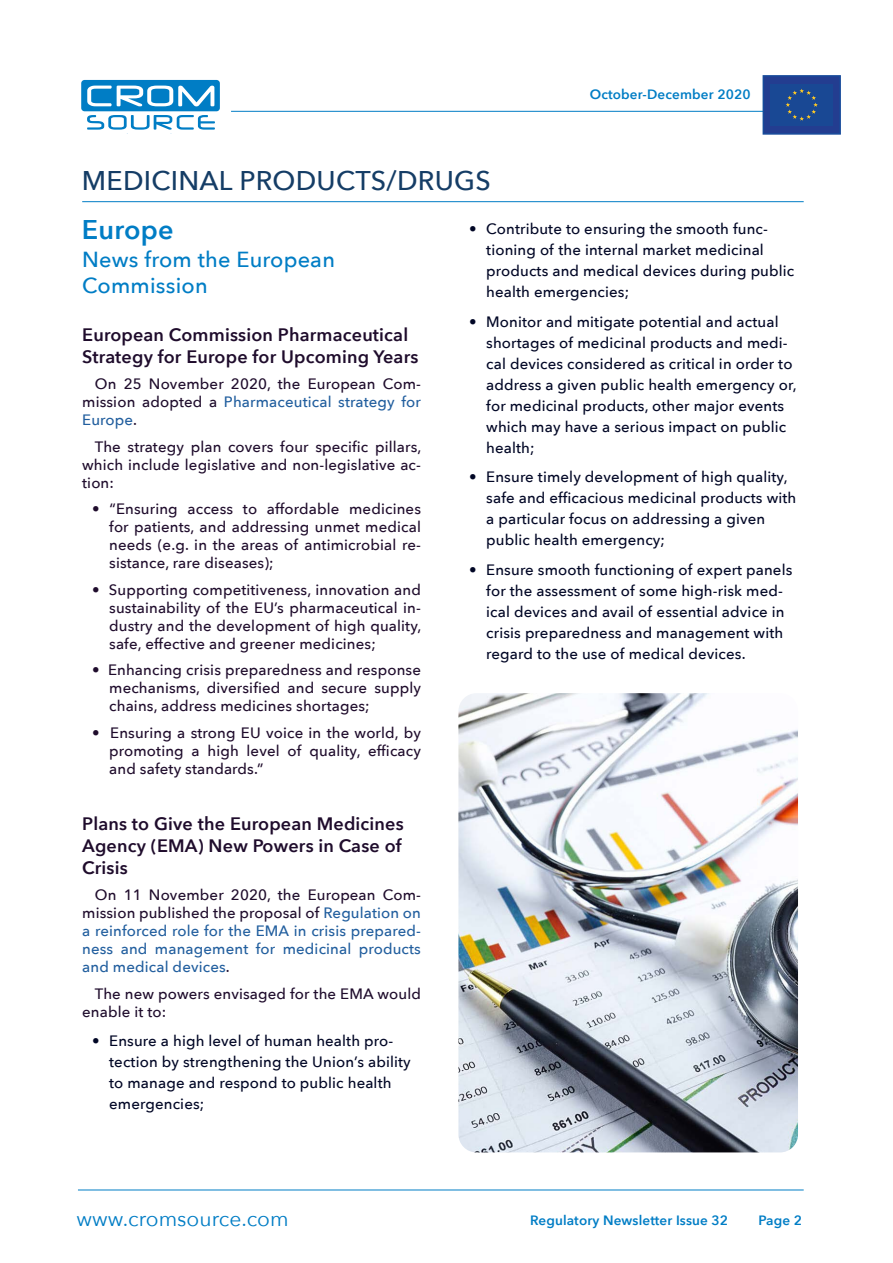
<style>
.page{position:relative;width:893px;height:1263px;background:#fff}
.page>*{position:absolute;margin:0;border:0;box-sizing:border-box;transform-origin:0 0}
.t1{font:500 27px "Avenir Next";letter-spacing:.01em;color:#153d66}
.t2{font:600 27px "Avenir Next";letter-spacing:.01em;color:#007dc5}
.t3{font:500 21.75px/26.1px "Avenir Next";letter-spacing:.01em;color:#007dc5}
.t4{font:21px "Avenir Next";color:#007dc5}
.t5{font:600 18px/21.6px "Avenir Next";letter-spacing:.01em;color:#1f0c2c}
.t6{font:500 15px/21px "Avenir Next";letter-spacing:.01em;color:#000625}
.t7{font:500 15px/26.5px "Avenir Next";letter-spacing:.01em;color:#1f0c2c}
.t8{font:500 15px "Avenir Next";letter-spacing:.01em;color:#215e9e}
.t9{font:600 13.5px "Avenir Next";letter-spacing:.01em;color:#007dc5}
.s1{color:#1f0c2c}
.s2{color:#215e9e}
</style>
<div class="page">
<hr style="left:231px;top:111px;width:573px;height:1px;background:#007dc5">
<div style="left:81px;top:80px;width:139px;height:31px;background:#007dc5;border-radius:3px"></div>
<svg style="left:87px;top:86px;width:127px;height:20px"></svg>
<svg style="left:87px;top:115px;width:128px;height:19px"></svg>
<div style="left:763px;top:75px;width:78px;height:60px;background:#233d90;border:2px solid #174b9b"></div>
<hr style="left:78px;top:1189px;width:726px;height:1px;background:#007dc5">
<hr style="left:82px;top:201px;width:722px;height:1px;background:#007dc5">
<div style="left:770px;top:84px;width:63px;height:42px;background:#194894"></div>
<svg style="left:786px;top:89px;width:32px;height:32px"></svg>
<img style="left:458px;top:693px;width:340px;height:459px">
<p class="t9" style="left:590px;top:83px;width:162px">October-December 2020</p>
<h1 class="t1" style="left:82px;top:157px;width:411px">MEDICINAL PRODUCTS/DRUGS</h1>
<h1 class="t2" style="left:82px;top:206px;width:93px">Europe</h1>
<h2 class="t3" style="left:82px;top:245px;width:254px">News from the European<br>Commission</h2>
<p class="t5" style="left:82px;top:324px;width:338px">European Commission Pharmaceutical<br>Strategy for Europe for Upcoming Years</p>
<p class="t8" style="left:82px;top:389px;width:340px"><span class="s1">mission adopted a</span> Pharmaceutical strategy for</p>
<p class="t6" style="left:486px;top:218px;width:283px">Contribute to ensuring the smooth func-</p>
<p class="t6" style="left:469px;top:218px;width:9px">•</p>
<p class="t6" style="left:486px;top:239px;width:279px">tioning of the internal market medicinal</p>
<p class="t6" style="left:486px;top:260px;width:310px">products and medical devices during public health emergencies;</p>
<p class="t6" style="left:486px;top:310px;width:294px">Monitor and mitigate potential and actual</p>
<p class="t6" style="left:469px;top:310px;width:9px">•</p>
<p class="t6" style="left:486px;top:331px;width:303px">shortages of medicinal products and medi-</p>
<p class="t6" style="left:486px;top:373px;width:312px">address a given public health emergency or, for medicinal products, other major events which may have a serious impact on public health;</p>
<p class="t6" style="left:486px;top:466px;width:303px">Ensure timely development of high quality,</p>
<p class="t6" style="left:486px;top:352px;width:308px">cal devices considered as critical in order to</p>
<p class="t7" style="left:149px;top:370px;width:76px">November</p>
<p class="t7" style="left:231px;top:370px;width:71px">2020, the</p>
<p class="t7" style="left:95px;top:370px;width:23px">On</p>
<p class="t7" style="left:95px;top:406px;width:328px;text-indent:-13px"><span class="s2">Europe</span>.<br>The strategy plan covers four specific pillars,</p>
<p class="t7" style="left:82px;top:469px;width:33px">tion:</p>
<p class="t7" style="left:124px;top:370px;width:19px">25</p>
<p class="t7" style="left:383px;top:370px;width:40px">Com-</p>
<p class="t7" style="left:308px;top:370px;width:69px">European</p>
<p class="t7" style="left:82px;top:451px;width:340px">which include legislative and non-legislative ac-</p>
<p class="t7" style="left:349px;top:495px;width:73px">medicines</p>
<p class="t6" style="left:469px;top:466px;width:9px">•</p>
<p class="t6" style="left:486px;top:487px;width:312px">safe and efficacious medicinal products with a particular focus on addressing a given public health emergency;</p>
<p class="t6" style="left:486px;top:558px;width:308px">Ensure smooth functioning of expert panels</p>
<p class="t7" style="left:267px;top:495px;width:74px">affordable</p>
<p class="t7" style="left:109px;top:499px;width:313px;line-height:18px;text-indent:-17px">• “Ensuring<br>for patients, and addressing unmet medical</p>
<p class="t7" style="left:109px;top:549px;width:166px">sistance, rare diseases ;(</p>
<p class="t7" style="left:243px;top:495px;width:16px">to</p>
<p class="t7" style="left:188px;top:495px;width:47px">access</p>
<p class="t7" style="left:109px;top:531px;width:313px">needs ( g.e . in the areas of antimicrobial re-</p>
<p class="t7" style="left:109px;top:576px;width:314px">Supporting competitiveness, innovation and</p>
<p class="t6" style="left:469px;top:558px;width:9px">•</p>
<p class="t6" style="left:486px;top:579px;width:298px">for the assessment of some high-risk med-</p>
<p class="t6" style="left:486px;top:621px;width:298px">crisis preparedness and management with regard to the use of medical devices.</p>
<p class="t7" style="left:92px;top:576px;width:9px">•</p>
<p class="t7" style="left:109px;top:594px;width:313px">sustainability of the EU s’ pharmaceutical in-</p>
<p class="t7" style="left:108px;top:630px;width:314px">safe, effective and greener medicines;<br>Enhancing crisis preparedness and response</p>
<p class="t6" style="left:486px;top:600px;width:300px">ical devices and avail of essential advice in</p>
<p class="t7" style="left:109px;top:612px;width:314px">dustry and the development of high quality,</p>
<p class="t7" style="left:92px;top:656px;width:9px">•</p>
<p class="t7" style="left:92px;top:719px;width:9px">•</p>
<p class="t7" style="left:109px;top:678px;width:262px;line-height:18px">mechanisms, diversified<br>chains, address medicines shortages;</p>
<p class="t7" style="left:110px;top:719px;width:312px">Ensuring a strong EU voice in the world, by</p>
<p class="t7" style="left:287px;top:674px;width:28px">and</p>
<p class="t7" style="left:374px;top:674px;width:48px">supply</p>
<p class="t7" style="left:321px;top:674px;width:47px">secure</p>
<p class="t7" style="left:288px;top:737px;width:15px">of</p>
<p class="t7" style="left:368px;top:737px;width:54px">efficacy</p>
<p class="t7" style="left:207px;top:737px;width:33px">high</p>
<p class="t7" style="left:247px;top:737px;width:35px">level</p>
<p class="t7" style="left:310px;top:737px;width:53px">quality,</p>
<p class="t7" style="left:109px;top:741px;width:156px;line-height:18px">promoting<br>and safety standards “.</p>
<p class="t5" style="left:82px;top:813px;width:323px;text-align:justify">Plans to Give the European Medicines Agency (EMA) New Powers in Case of Crisis</p>
<p class="t7" style="left:82px;top:899px;width:340px">mission published the proposal of <span class="s2">Regulation on</span></p>
<p class="t7" style="left:192px;top:737px;width:10px">a</p>
<p class="t7" style="left:149px;top:881px;width:76px">November</p>
<p class="t7" style="left:231px;top:881px;width:71px">2020, the</p>
<p class="t7" style="left:95px;top:881px;width:23px">On</p>
<p class="t7" style="left:383px;top:881px;width:40px">Com-</p>
<p class="t7" style="left:124px;top:881px;width:19px">11</p>
<p class="t7" style="left:308px;top:881px;width:69px">European</p>
<p class="t8" style="left:82px;top:918px;width:340px">a reinforced role for the EMA in crisis prepared-</p>
<p class="t7" style="left:95px;top:953px;width:327px;text-indent:-13px"><span class="s2">and medical devices</span>.<br>The new powers envisaged for the EMA would</p>
<p class="t7" style="left:82px;top:997px;width:86px">enable it to:</p>
<p class="t6" style="left:109px;top:1051px;width:303px">tection by strengthening the Union s’ ability</p>
<p class="t8" style="left:256px;top:936px;width:21px">for</p>
<p class="t8" style="left:121px;top:936px;width:28px">and</p>
<p class="t8" style="left:283px;top:936px;width:70px">medicinal</p>
<p class="t8" style="left:359px;top:936px;width:64px">products</p>
<p class="t8" style="left:155px;top:936px;width:95px">management</p>
<p class="t8" style="left:82px;top:936px;width:33px">ness</p>
<p class="t6" style="left:109px;top:1030px;width:285px">Ensure a high level of human health pro-</p>
<p class="t6" style="left:92px;top:1030px;width:9px">•</p>
<p class="t6" style="left:109px;top:1072px;width:284px">to manage and respond to public health emergencies;</p>
<h3 class="t4" style="left:77px;top:1201px;width:214px">www.cromsource.com</h3>
<p class="t9" style="left:530px;top:1209px;width:200px">Regulatory Newsletter Issue 32</p>
<p class="t9" style="left:759px;top:1208px;width:45px">Page 2</p>
</div>
